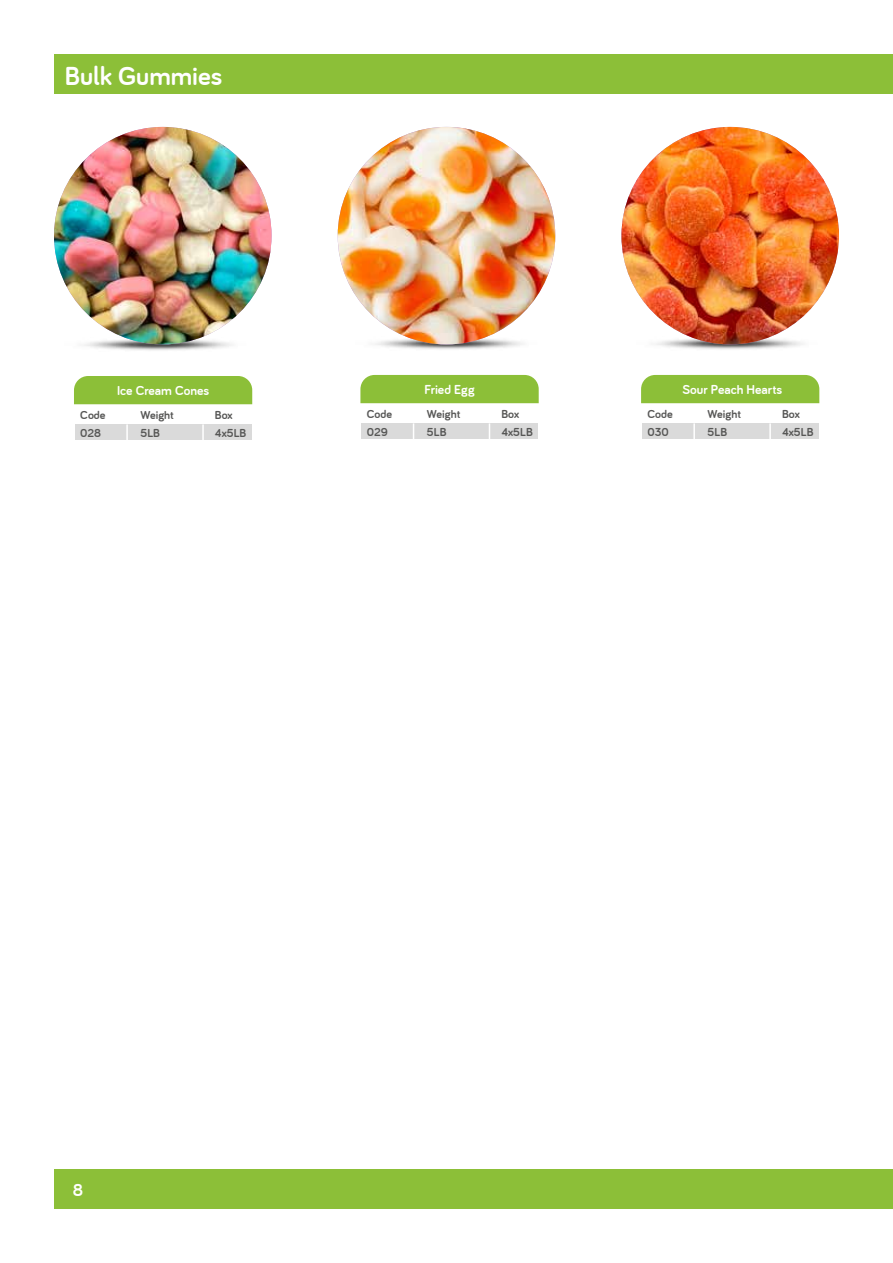
<style>
.page{position:relative;width:893px;height:1263px;background:#fff}
.page>*{position:absolute;margin:0;border:0;box-sizing:border-box;transform-origin:0 0}
.t1{font:700 27px "Bariol";color:#fff}
.t2{font:700 18px "Bariol";color:#fff}
.t3{font:700 13.5px "Bariol";color:#fff}
.t4{font:700 12px/17.9px "Bariol";color:#575756}
</style>
<div class="page">
<div style="left:54px;top:1169px;width:839px;height:40px;background:#8cbf38"></div>
<img style="left:375px;top:337px;width:148px;height:13px">
<img style="left:338px;top:127px;width:217px;height:217px;border-radius:109px">
<div style="left:360px;top:375px;width:179px;height:28px;background:#8cbf38"></div>
<div style="left:361px;top:423px;width:177px;height:16px;background:#dadada"></div>
<svg style="left:413px;top:423px;width:1px;height:16px"></svg>
<svg style="left:489px;top:423px;width:1px;height:16px"></svg>
<img style="left:656px;top:337px;width:147px;height:13px">
<img style="left:621px;top:127px;width:218px;height:217px;border-radius:109px">
<div style="left:641px;top:375px;width:178px;height:28px;background:#8cbf38"></div>
<div style="left:642px;top:423px;width:177px;height:16px;background:#dadada"></div>
<svg style="left:693px;top:423px;width:2px;height:16px"></svg>
<svg style="left:769px;top:423px;width:2px;height:16px"></svg>
<div style="left:54px;top:54px;width:839px;height:39px;background:#8cbf38"></div>
<img style="left:84px;top:338px;width:148px;height:13px">
<img style="left:54px;top:127px;width:218px;height:217px;border-radius:109px">
<div style="left:74px;top:376px;width:178px;height:28px;background:#8cbf38"></div>
<div style="left:75px;top:424px;width:176px;height:16px;background:#dadada"></div>
<svg style="left:126px;top:424px;width:2px;height:16px"></svg>
<svg style="left:202px;top:424px;width:2px;height:16px"></svg>
<h1 class="t1" style="left:65px;top:61px;width:159px">Bulk Gummies</h1>
<p class="t3" style="left:117px;top:383px;width:94px">Ice Cream Cones</p>
<p class="t3" style="left:424px;top:382px;width:52px">Fried Egg</p>
<p class="t3" style="left:682px;top:382px;width:101px">Sour Peach Hearts</p>
<p class="t4" style="left:80px;top:406px;width:27px">Code<br>028</p>
<p class="t4" style="left:141px;top:406px;width:35px">Weight</p>
<p class="t4" style="left:215px;top:406px;width:19px">Box</p>
<p class="t4" style="left:141px;top:424px;width:21px">5LB</p>
<p class="t4" style="left:215px;top:424px;width:33px">4x5LB</p>
<p class="t4" style="left:367px;top:405px;width:27px">Code<br>029</p>
<p class="t4" style="left:427px;top:405px;width:35px">Weight</p>
<p class="t4" style="left:501px;top:405px;width:19px">Box</p>
<p class="t4" style="left:427px;top:423px;width:21px">5LB</p>
<p class="t4" style="left:501px;top:423px;width:33px">4x5LB</p>
<p class="t4" style="left:647px;top:405px;width:27px">Code<br>030</p>
<p class="t4" style="left:708px;top:405px;width:35px">Weight</p>
<p class="t4" style="left:782px;top:405px;width:19px">Box</p>
<p class="t4" style="left:708px;top:423px;width:21px">5LB</p>
<p class="t4" style="left:782px;top:423px;width:33px">4x5LB</p>
<h2 class="t2" style="left:73px;top:1180px;width:12px">8</h2>
</div>
